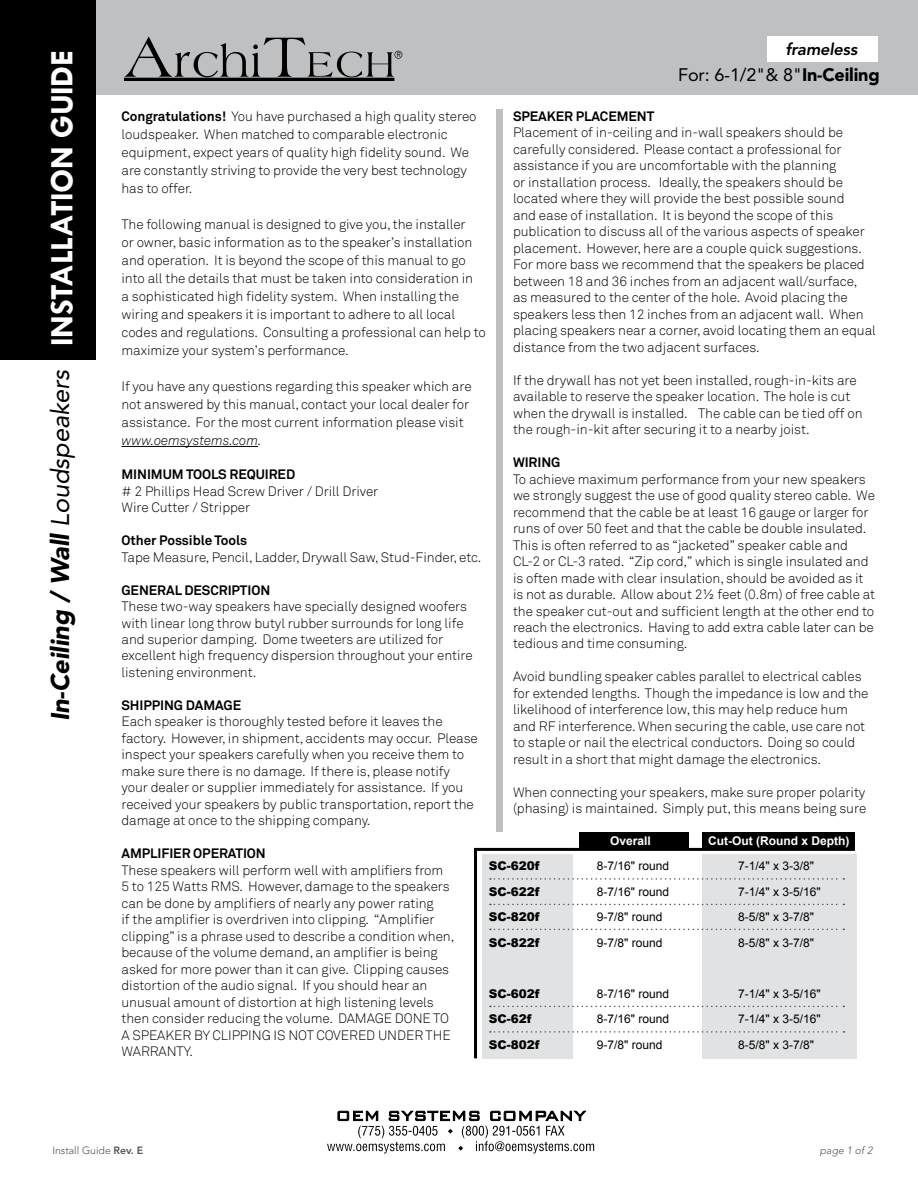
<style>
.page{position:relative;width:918px;height:1188px;background:#fff}
.page>*{position:absolute;margin:0;border:0;box-sizing:border-box;transform-origin:0 0}
.t1{font:700 33px "Tw Cen";letter-spacing:-.01em;color:#fff}
.t2{font:italic 900 25.5px "Avenir LT Std";color:#000}
.t3{font:18px "Avenir LT Std";color:#000}
.t4{font:italic 800 16.5px "Avenir LT Std";letter-spacing:-.01em;color:#000}
.t5{font:300 13.5px/16.5px "Akkurat";letter-spacing:-.005em;color:#000}
.t6{font:700 13.5px "Akkurat";letter-spacing:-.005em;color:#000}
.t7{font:italic 300 13.5px "Akkurat";letter-spacing:-.005em;color:#000}
.t8{font:12px "Arial";color:#000}
.t9{font:900 12px "Arial";color:#000}
.t10{font:700 12px "Arial";color:#fff}
.t11{font:300 10.5px "Avenir LT Std";color:#545456}
.t12{font:italic 300 10.5px "Avenir LT Std";color:#545456}
.s1{font-weight:400}
.s2{font-weight:900}
.s3{font-weight:700}
.s4{font-weight:800}
</style>
<div class="page">
<div style="left:92px;top:0;width:826px;height:94px;background:#bec0c2"></div>
<div style="left:0;top:0;width:95px;height:359px;background:#000"></div>
<svg style="left:327px;top:1110px;width:267px;height:43px"></svg>
<hr style="left:122px;top:446px;width:136px;height:1px;background:#000">
<div style="left:580px;top:832px;width:109px;height:17px;background:#000"></div>
<div style="left:703px;top:832px;width:152px;height:17px;background:#000"></div>
<svg style="left:474px;top:846px;width:383px;height:213px"></svg>
<svg style="left:490px;top:929px;width:354px;height:1px"></svg>
<svg style="left:490px;top:1006px;width:354px;height:1px"></svg>
<svg style="left:490px;top:1031px;width:354px;height:2px"></svg>
<div style="left:768px;top:36px;width:110px;height:25px;background:#fff"></div>
<div style="left:496px;top:110px;width:7px;height:722px;background:#bec0c2"></div>
<hr style="left:124px;top:78px;width:270px;height:3px;background:#000">
<svg style="left:125px;top:36px;width:277px;height:41px"></svg>
<h1 class="t1" style="left:42px;top:346px;width:297px;rotate:-90deg">INSTALLATION GUIDE</h1>
<h2 class="t2" style="left:45px;top:721px;width:353px;rotate:-90deg">In-Ceiling / Wall <span class="s1">Loudspeakers</span></h2>
<p class="t4" style="left:785px;top:39px;width:74px">frameless</p>
<h3 class="t3" style="left:678px;top:64px;width:203px">For: 6-1/2"&amp; 8"<span class="s2">In-Ceiling</span></h3>
<p class="t5" style="left:122px;top:107px;width:357px;line-height:18px"><span class="s3">Congratulations!</span> You have purchased a high quality stereo loudspeaker. When matched to comparable electronic equipment, expect years of quality high fidelity sound. We are constantly striving to provide the very best technology has to offer.</p>
<p class="t5" style="left:122px;top:215px;width:366px;line-height:18px">The following manual is designed to give you, the installer<br>or owner, basic information as to the speaker’s installation and operation. It is beyond the scope of this manual to go into all the details that must be taken into consideration in<br>a sophisticated high fidelity system. When installing the wiring and speakers it is important to adhere to all local codes and regulations. Consulting a professional can help to maximize your system’s performance.</p>
<p class="t5" style="left:122px;top:377px;width:352px;line-height:18px">If you have any questions regarding this speaker which are not answered by this manual, contact your local dealer for assistance. For the most current information please visit</p>
<p class="t7" style="left:122px;top:432px;width:142px">www.oemsystems.com.</p>
<p class="t6" style="left:122px;top:466px;width:175px">MINIMUM TOOLS REQUIRED</p>
<p class="t5" style="left:122px;top:483px;width:258px"># 2 Phillips Head Screw Driver / Drill Driver<br>Wire Cutter / Stripper</p>
<p class="t6" style="left:122px;top:532px;width:127px">Other Possible Tools</p>
<p class="t5" style="left:122px;top:549px;width:361px">Tape Measure, Pencil, Ladder, Drywall Saw, Stud-Finder, etc.</p>
<p class="t6" style="left:122px;top:581px;width:150px">GENERAL DESCRIPTION</p>
<p class="t5" style="left:122px;top:598px;width:353px">These two-way speakers have specially designed woofers with linear long throw butyl rubber surrounds for long life and superior damping. Dome tweeters are utilized for excellent high frequency dispersion throughout your entire listening environment.</p>
<p class="t6" style="left:122px;top:697px;width:121px">SHIPPING DAMAGE</p>
<p class="t5" style="left:122px;top:714px;width:358px">Each speaker is thoroughly tested before it leaves the factory. However, in shipment, accidents may occur. Please inspect your speakers carefully when you receive them to make sure there is no damage. If there is, please notify your dealer or supplier immediately for assistance. If you received your speakers by public transportation, report the damage at once to the shipping company.</p>
<p class="t6" style="left:122px;top:845px;width:146px">AMPLIFIER OPERATION</p>
<p class="t5" style="left:122px;top:862px;width:334px">These speakers will perform well with amplifiers from<br>5 to 125 Watts RMS. However, damage to the speakers can be done by amplifiers of nearly any power rating<br>if the amplifier is overdriven into clipping. “Amplifier clipping” is a phrase used to describe a condition when, because of the volume demand, an amplifier is being asked for more power than it can give. Clipping causes distortion of the audio signal. If you should hear an unusual amount of distortion at high listening levels then consider reducing the volume. DAMAGE DONE TO A SPEAKER BY CLIPPING IS NOT COVERED UNDER THE WARRANTY.</p>
<p class="t6" style="left:513px;top:107px;width:143px">SPEAKER PLACEMENT</p>
<p class="t5" style="left:513px;top:124px;width:365px">Placement of in-ceiling and in-wall speakers should be carefully considered. Please contact a professional for assistance if you are uncomfortable with the planning<br>or installation process. Ideally, the speakers should be located where they will provide the best possible sound<br>and ease of installation. It is beyond the scope of this publication to discuss all of the various aspects of speaker placement. However, here are a couple quick suggestions.<br>For more bass we recommend that the speakers be placed between 18 and 36 inches from an adjacent wall/surface,<br>as measured to the center of the hole. Avoid placing the speakers less then 12 inches from an adjacent wall. When placing speakers near a corner, avoid locating them an equal distance from the two adjacent surfaces.</p>
<p class="t5" style="left:513px;top:372px;width:351px">If the drywall has not yet been installed, rough-in-kits are available to reserve the speaker location. The hole is cut when the drywall is installed. The cable can be tied off on the rough-in-kit after securing it to a nearby joist.</p>
<p class="t6" style="left:513px;top:454px;width:49px">WIRING</p>
<p class="t5" style="left:513px;top:471px;width:364px">To achieve maximum performance from your new speakers we strongly suggest the use of good quality stereo cable. We recommend that the cable be at least 16 gauge or larger for runs of over 50 feet and that the cable be double insulated.<br>This is often referred to as “jacketed” speaker cable and CL-2 or CL-3 rated. “Zip cord,” which is single insulated and is often made with clear insulation, should be avoided as it is not as durable. Allow about 2½ feet (0.8m) of free cable at the speaker cut-out and sufficient length at the other end to reach the electronics. Having to add extra cable later can be tedious and time consuming.</p>
<p class="t5" style="left:513px;top:669px;width:357px">Avoid bundling speaker cables parallel to electrical cables for extended lengths. Though the impedance is low and the likelihood of interference low, this may help reduce hum and RF interference. When securing the cable, use care not to staple or nail the electrical conductors. Doing so could result in a short that might damage the electronics.</p>
<p class="t5" style="left:513px;top:784px;width:355px">When connecting your speakers, make sure proper polarity (phasing) is maintained. Simply put, this means being sure</p>
<p class="t10" style="left:610px;top:832px;width:42px">Overall</p>
<p class="t10" style="left:708px;top:832px;width:143px">Cut-Out (Round x Depth)</p>
<p class="t9" style="left:489px;top:857px;width:52px">SC-620f</p>
<p class="t8" style="left:597px;top:858px;width:74px">8-7/16" round</p>
<p class="t8" style="left:738px;top:858px;width:77px">7-1/4" x 3-3/8"</p>
<p class="t9" style="left:489px;top:883px;width:52px">SC-622f</p>
<p class="t8" style="left:597px;top:884px;width:74px">8-7/16" round</p>
<p class="t8" style="left:738px;top:884px;width:84px">7-1/4" x 3-5/16"</p>
<p class="t9" style="left:489px;top:908px;width:52px">SC-820f</p>
<p class="t8" style="left:597px;top:909px;width:67px">9-7/8" round</p>
<p class="t8" style="left:738px;top:909px;width:77px">8-5/8" x 3-7/8"</p>
<p class="t9" style="left:489px;top:934px;width:52px">SC-822f</p>
<p class="t8" style="left:597px;top:935px;width:67px">9-7/8" round</p>
<p class="t8" style="left:738px;top:935px;width:77px">8-5/8" x 3-7/8"</p>
<p class="t9" style="left:489px;top:985px;width:52px">SC-602f</p>
<p class="t8" style="left:597px;top:986px;width:74px">8-7/16" round</p>
<p class="t8" style="left:738px;top:986px;width:84px">7-1/4" x 3-5/16"</p>
<p class="t9" style="left:489px;top:1010px;width:44px">SC-62f</p>
<p class="t8" style="left:597px;top:1011px;width:74px">8-7/16" round</p>
<p class="t8" style="left:738px;top:1011px;width:84px">7-1/4" x 3-5/16"</p>
<p class="t9" style="left:489px;top:1036px;width:52px">SC-802f</p>
<p class="t8" style="left:597px;top:1037px;width:67px">9-7/8" round</p>
<p class="t8" style="left:738px;top:1037px;width:77px">8-5/8" x 3-7/8"</p>
<p class="t11" style="left:52px;top:1144px;width:93px">Install Guide <span class="s4">Rev. E</span></p>
<p class="t12" style="left:820px;top:1144px;width:54px">page 1 of 2</p>
</div>
